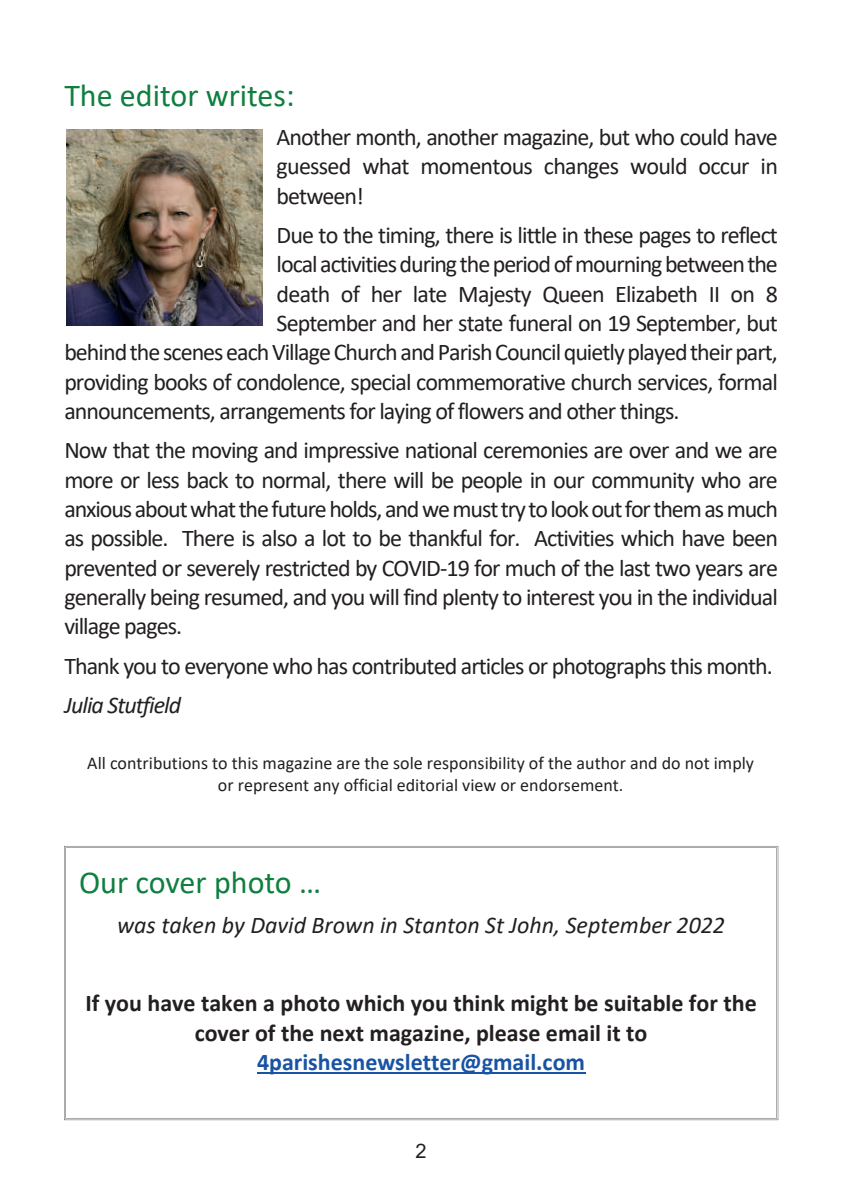
<style>
.page{position:relative;width:842px;height:1191px;background:#fff}
.page>*{position:absolute;margin:0;border:0;box-sizing:border-box;transform-origin:0 0}
.t1{font:32px "Calibri";color:#0e7f3e}
.t2{font:24px/29.4px "Calibri";letter-spacing:-.04em;color:#231f20;text-align:justify}
.t3{font:700 24px/29.4px "Calibri";color:#231f20;text-align:center}
.t4{font:italic 24px "Calibri";color:#231f20}
.t5{font:700 24px "Calibri";color:#1853a4}
.t6{font:italic 24px "Calibri";letter-spacing:-.04em;color:#231f20}
.t7{font:20px "Arial";color:#231f20}
.t8{font:18px/22px "Calibri";color:#231f20;text-align:center}
</style>
<div class="page">
<svg style="left:64px;top:846px;width:714px;height:274px"></svg>
<hr style="left:257px;top:1071px;width:328px;height:2px;background:#1853a4">
<img style="left:67px;top:130px;width:195px;height:195px">
<h1 class="t1" style="left:64px;top:82px;width:232px">The editor writes:</h1>
<p class="t2" style="left:277px;top:124px;width:503px">Another month, another magazine, but who could have guessed what momentous changes would occur in between!</p>
<p class="t2" style="left:277px;top:222px;width:503px">Due to the timing, there is little in these pages to reflect</p>
<p class="t2" style="left:277px;top:252px;width:503px">local activities during the period of mourning between the</p>
<p class="t2" style="left:277px;top:281px;width:503px">death of her late Majesty Queen Elizabeth II on 8</p>
<p class="t2" style="left:277px;top:310px;width:503px">September and her state funeral on 19 September, but</p>
<p class="t2" style="left:64px;top:340px;width:715px">behind the scenes each Village Church and Parish Council quietly played their part,</p>
<p class="t2" style="left:64px;top:369px;width:715px">providing books of condolence, special commemorative church services, formal</p>
<p class="t2" style="left:64px;top:398px;width:617px">announcements, arrangements for laying of flowers and other things.</p>
<p class="t2" style="left:64px;top:437px;width:715px">Now that the moving and impressive national ceremonies are over and we are more or less back to normal, there will be people in our community who are anxious about what the future holds, and we must try to look out for them as much as possible. There is also a lot to be thankful for. Activities which have been prevented or severely restricted by COVID-19 for much of the last two years are generally being resumed, and you will find plenty to interest you in the individual village pages.</p>
<p class="t2" style="left:64px;top:653px;width:710px">Thank you to everyone who has contributed articles or photographs this month.</p>
<p class="t6" style="left:64px;top:695px;width:118px">Julia Stutfield</p>
<p class="t8" style="left:87px;top:753px;width:668px">All contributions to this magazine are the sole responsibility of the author and do not imply or represent any official editorial view or endorsement.</p>
<h1 class="t1" style="left:79px;top:869px;width:244px">Our cover photo …</h1>
<p class="t4" style="left:117px;top:914px;width:610px">was taken by David Brown in Stanton St John, September 2022</p>
<p class="t3" style="left:85px;top:990px;width:673px">If you have taken a photo which you think might be suitable for the cover of the next magazine, please email it to</p>
<p class="t5" style="left:257px;top:1051px;width:330px">4parishesnewsletter@gmail.com</p>
<p class="t7" style="left:415px;top:1143px;width:13px">2</p>
</div>
